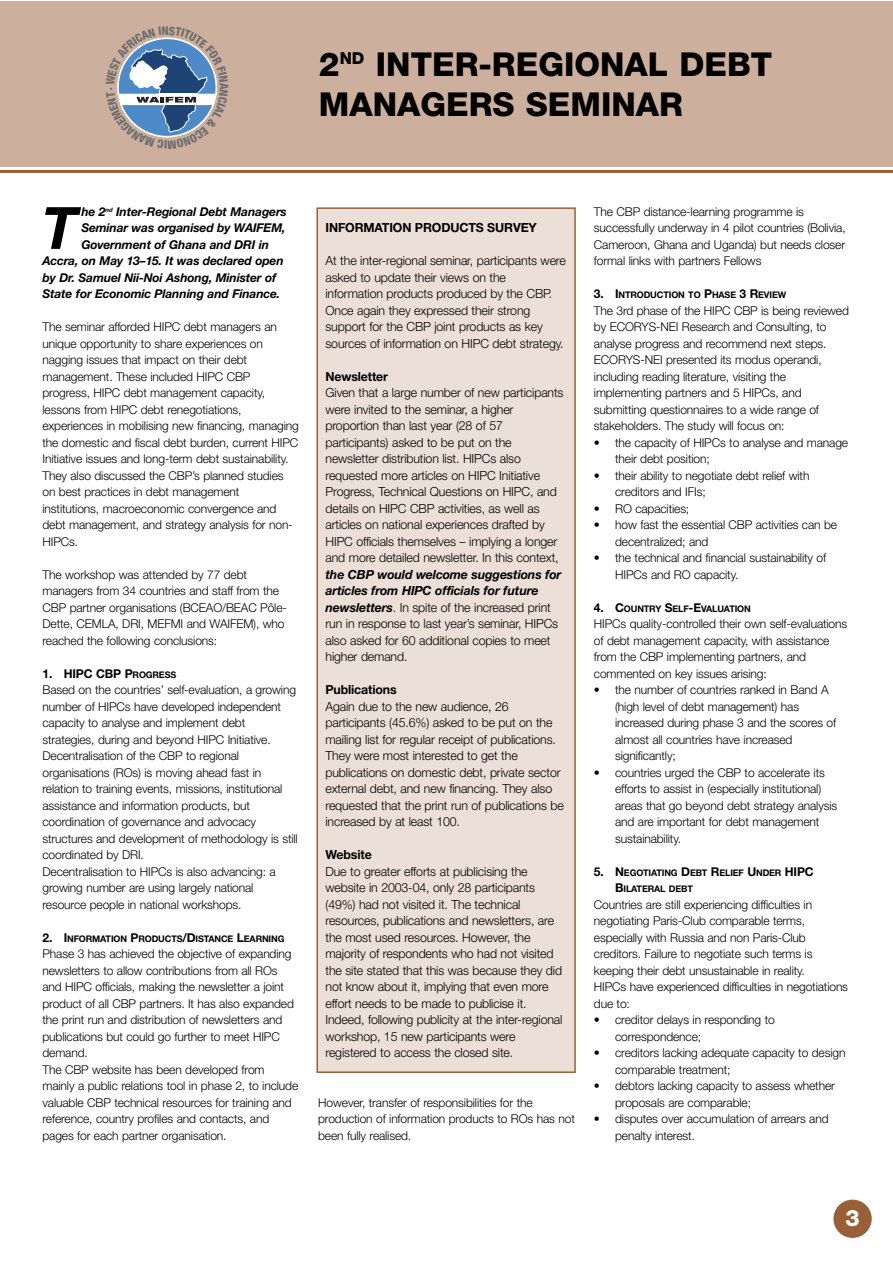
<style>
.page{position:relative;width:893px;height:1263px;background:#fff}
.page>*{position:absolute;margin:0;border:0;box-sizing:border-box;transform-origin:0 0}
.t1{font:italic 700 58.35px "Helvetica Neue";color:#000}
.t2{font:800 33px/39.6px "Helvetica Neue";color:#000}
.t3{font:800 22.5px "Helvetica Neue";color:#fff}
.t4{font:300 12.6px/16.5px "Helvetica Neue";letter-spacing:-.01em;color:#000}
.t5{font:700 12.6px "Helvetica Neue";letter-spacing:-.01em;color:#000}
.t6{font:300 12.15px/16.5px "Helvetica Neue";letter-spacing:-.01em;color:#000}
.t7{font:italic 700 12.15px "Helvetica Neue";letter-spacing:-.01em;color:#000}
.t8{font:700 9.15px/16.5px "Helvetica Neue";letter-spacing:-.015em;color:#000}
.s1{font-weight:700}
.s2{font-weight:700;font-size:9.15px}
.s3{font-size:12.15px}
.s4{font-weight:700;font-style:italic}
</style>
<div class="page">
<div style="left:833px;top:1200px;width:39px;height:38px;background:#995f39;border-radius:50%"></div>
<hr style="left:0;top:170px;width:892px;height:3px;background:#995f39">
<div style="left:317px;top:208px;width:258px;height:864px;background:#ebdfd7"></div>
<div style="left:316px;top:207px;width:260px;height:866px;border:2px solid #995f39"></div>
<div style="left:0;top:1px;width:892px;height:166px;background:#ccaf9c"></div>
<svg style="left:110px;top:37px;width:107px;height:101px"></svg>
<h2 class="t2" style="left:319px;top:47px;width:455px">2<sup>ND</sup> INTER-REGIONAL DEBT<br>MANAGERS SEMINAR</h2>
<h1 class="t1" style="left:42px;top:207px;width:37px">T</h1>
<p class="t7" style="left:81px;top:207px;width:207px">he 2<sup>nd</sup> Inter-Regional Debt Managers</p>
<p class="t7" style="left:81px;top:224px;width:206px">Seminar was organised by WAIFEM,</p>
<p class="t7" style="left:81px;top:240px;width:189px">Government of Ghana and DRI in</p>
<p class="t7" style="left:43px;top:257px;width:243px">Accra, on May 13–15. It was declared open</p>
<p class="t7" style="left:43px;top:273px;width:235px">by Dr. Samuel Nii-Noi Ashong, Minister of</p>
<p class="t7" style="left:43px;top:290px;width:239px">State for Economic Planning and Finance.</p>
<p class="t6" style="left:43px;top:320px;width:258px">The seminar afforded HIPC debt managers an unique opportunity to share experiences on nagging issues that impact on their debt management. These included HIPC CBP progress, HIPC debt management capacity, lessons from HIPC debt renegotiations, experiences in mobilising new financing, managing the domestic and fiscal debt burden, current HIPC Initiative issues and long-term debt sustainability.<br>They also discussed the CBP’s planned studies on best practices in debt management institutions, macroeconomic convergence and debt management, and strategy analysis for non-HIPCs.</p>
<p class="t6" style="left:43px;top:567px;width:246px">The workshop was attended by 77 debt managers from 34 countries and staff from the CBP partner organisations (BCEAO/BEAC Pôle-Dette, CEMLA, DRI, MEFMI and WAIFEM), who reached the following conclusions:</p>
<p class="t6" style="left:43px;top:666px;width:257px"><span class="s1">1. HIPC CBP P</span><span class="s2">ROGRESS<br></span>Based on the countries’ self-evaluation, a growing number of HIPCs have developed independent capacity to analyse and implement debt strategies, during and beyond HIPC Initiative.<br>Decentralisation of the CBP to regional organisations (ROs) is moving ahead fast in relation to training events, missions, institutional assistance and information products, but coordination of governance and advocacy structures and development of methodology is still coordinated by DRI.<br>Decentralisation to HIPCs is also advancing: a growing number are using largely national resource people in national workshops.</p>
<p class="t8" style="left:43px;top:931px;width:243px"><span class="s3">2. I</span>NFORMATION <span class="s3">P</span>RODUCTS<span class="s3">/D</span>ISTANCE <span class="s3">L</span>EARNING</p>
<p class="t6" style="left:43px;top:947px;width:257px">Phase 3 has achieved the objective of expanding newsletters to allow contributions from all ROs and HIPC officials, making the newsletter a joint product of all CBP partners. It has also expanded the print run and distribution of newsletters and publications but could go further to meet HIPC demand.<br>The CBP website has been developed from mainly a public relations tool in phase 2, to include valuable CBP technical resources for training and reference, country profiles and contacts, and pages for each partner organisation.</p>
<p class="t5" style="left:325px;top:223px;width:213px">INFORMATION PRODUCTS SURVEY</p>
<p class="t4" style="left:325px;top:254px;width:242px">At the inter-regional seminar, participants were asked to update their views on the information products produced by the CBP.<br>Once again they expressed their strong support for the CBP joint products as key sources of information on HIPC debt strategy.</p>
<p class="t5" style="left:325px;top:372px;width:64px">Newsletter</p>
<p class="t4" style="left:325px;top:386px;width:240px">Given that a large number of new participants were invited to the seminar, a higher proportion than last year (28 of 57 participants) asked to be put on the newsletter distribution list. HIPCs also requested more articles on HIPC Initiative Progress, Technical Questions on HIPC, and details on HIPC CBP activities, as well as articles on national experiences drafted by HIPC officials themselves – implying a longer and more detailed newsletter. In this context,</p>
<p class="t4" style="left:325px;top:567px;width:237px"><span class="s4">the CBP would welcome suggestions for articles from HIPC officials for future newsletters</span>. In spite of the increased print run in response to last year’s seminar, HIPCs also asked for 60 additional copies to meet higher demand.</p>
<p class="t5" style="left:325px;top:685px;width:73px">Publications</p>
<p class="t4" style="left:325px;top:699px;width:240px">Again due to the new audience, 26 participants (45.6%) asked to be put on the mailing list for regular receipt of publications.<br>They were most interested to get the publications on domestic debt, private sector external debt, and new financing. They also requested that the print run of publications be increased by at least 100.</p>
<p class="t5" style="left:325px;top:850px;width:48px">Website</p>
<p class="t4" style="left:325px;top:864px;width:238px">Due to greater efforts at publicising the website in 2003-04, only 28 participants (49%) had not visited it. The technical resources, publications and newsletters, are the most used resources. However, the majority of respondents who had not visited the site stated that this was because they did not know about it, implying that even more effort needs to be made to publicise it.<br>Indeed, following publicity at the inter-regional workshop, 15 new participants were registered to access the closed site.</p>
<p class="t6" style="left:318px;top:1095px;width:258px">However, transfer of responsibilities for the production of information products to ROs has not been fully realised.</p>
<p class="t6" style="left:594px;top:204px;width:253px">The CBP distance-learning programme is successfully underway in 4 pilot countries (Bolivia, Cameroon, Ghana and Uganda) but needs closer formal links with partners Fellows</p>
<p class="t8" style="left:594px;top:288px;width:194px"><span class="s3">3. I</span>NTRODUCTION TO <span class="s3">P</span>HASE <span class="s3">3 R</span>EVIEW</p>
<p class="t6" style="left:594px;top:303px;width:257px">The 3rd phase of the HIPC CBP is being reviewed by ECORYS-NEI Research and Consulting, to analyse progress and recommend next steps.<br>ECORYS-NEI presented its modus operandi, including reading literature, visiting the implementing partners and 5 HIPCs, and submitting questionnaires to a wide range of stakeholders. The study will focus on:</p>
<p class="t6" style="left:615px;top:435px;width:234px;text-indent:-21px">• the capacity of HIPCs to analyse and manage their debt position;</p>
<p class="t6" style="left:615px;top:468px;width:196px;text-indent:-21px">• their ability to negotiate debt relief with creditors and IFIs;</p>
<p class="t6" style="left:594px;top:501px;width:97px">• RO capacities;</p>
<p class="t6" style="left:615px;top:518px;width:223px;text-indent:-21px">• how fast the essential CBP activities can be decentralized; and</p>
<p class="t6" style="left:615px;top:551px;width:213px;text-indent:-21px">• the technical and financial sustainability of<br>HIPCs and RO capacity.</p>
<p class="t8" style="left:594px;top:601px;width:158px"><span class="s3">4. C</span>OUNTRY <span class="s3">S</span>ELF<span class="s3">-E</span>VALUATION</p>
<p class="t6" style="left:594px;top:617px;width:255px">HIPCs quality-controlled their own self-evaluations of debt management capacity, with assistance from the CBP implementing partners, and commented on key issues arising:</p>
<p class="t6" style="left:615px;top:683px;width:223px;text-indent:-21px">• the number of countries ranked in Band A (high level of debt management) has increased during phase 3 and the scores of almost all countries have increased significantly;</p>
<p class="t6" style="left:615px;top:765px;width:224px;text-indent:-21px">• countries urged the CBP to accelerate its efforts to assist in (especially institutional) areas that go beyond debt strategy analysis and are important for debt management sustainability.</p>
<p class="t8" style="left:615px;top:865px;width:200px;text-indent:-21px"><span class="s3">5. N</span>EGOTIATING <span class="s3">D</span>EBT <span class="s3">R</span>ELIEF <span class="s3">U</span>NDER <span class="s3">HIPC<br>B</span>ILATERAL DEBT</p>
<p class="t6" style="left:594px;top:897px;width:256px">Countries are still experiencing difficulties in negotiating Paris-Club comparable terms, especially with Russia and non Paris-Club creditors. Failure to negotiate such terms is keeping their debt unsustainable in reality.<br>HIPCs have experienced difficulties in negotiations due to:</p>
<p class="t6" style="left:615px;top:1013px;width:161px;text-indent:-21px">• creditor delays in responding to correspondence;</p>
<p class="t6" style="left:615px;top:1046px;width:232px;text-indent:-21px">• creditors lacking adequate capacity to design comparable treatment;</p>
<p class="t6" style="left:615px;top:1079px;width:221px;text-indent:-21px">• debtors lacking capacity to assess whether proposals are comparable;</p>
<p class="t6" style="left:615px;top:1112px;width:215px;text-indent:-21px">• disputes over accumulation of arrears and penalty interest.</p>
<h3 class="t3" style="left:845px;top:1210px;width:16px">3</h3>
</div>
